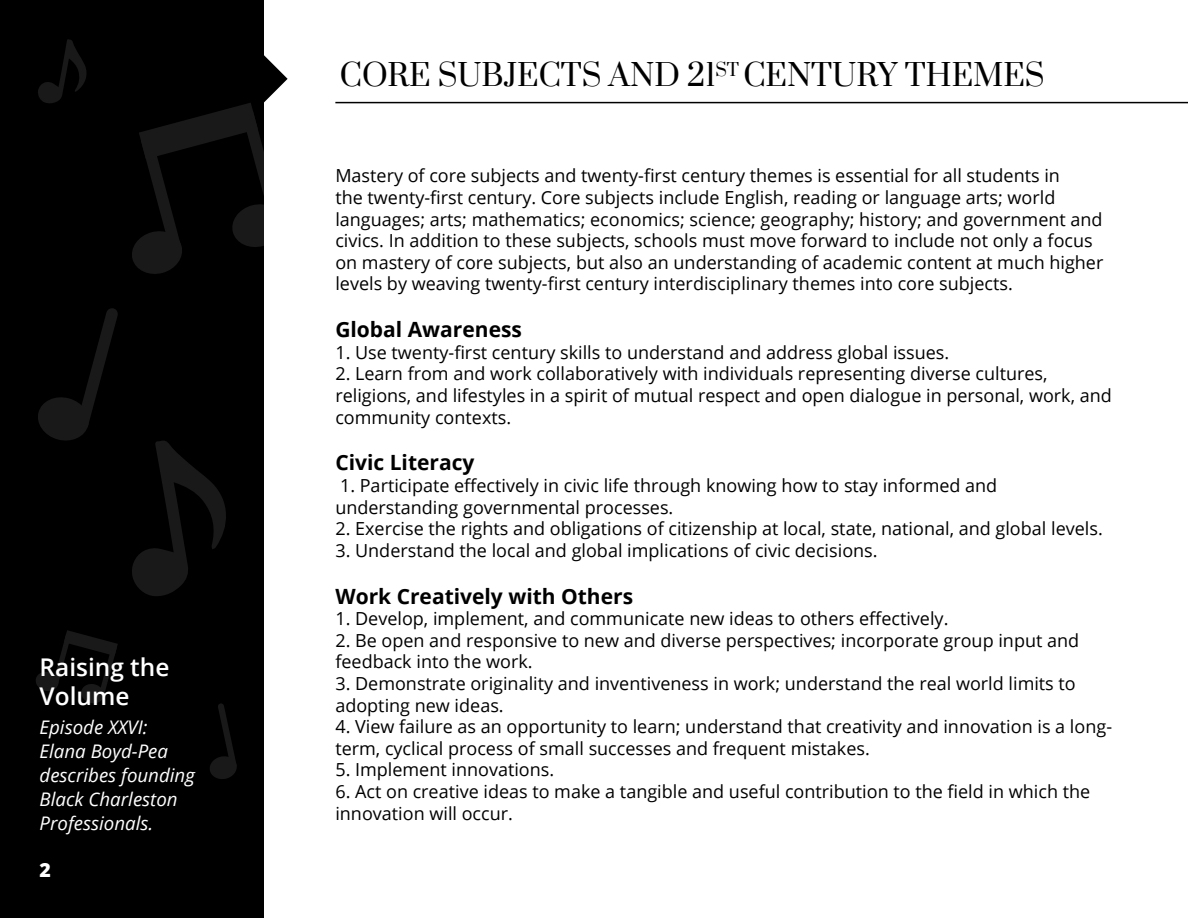
<style>
.page{position:relative;width:1188px;height:918px;background:#fff}
.page>*{position:absolute;margin:0;border:0;box-sizing:border-box;transform-origin:0 0}
.t1{font:30px "Prata";color:#000}
.t2{font:600 24.45px/29.2px "Open Sans";color:#fff}
.t3{font:700 21px "Open Sans";color:#000}
.t4{font:800 19.5px "Open Sans";color:#fff}
.t5{font:italic 18.75px/24px "Open Sans";color:#fff}
.t6{font:18px/21.6px "Open Sans";color:#000}
</style>
<div class="page">
<div style="left:0;top:0;width:264px;height:918px;background:#000"></div>
<svg style="left:210px;top:703px;width:27px;height:76px"></svg>
<svg style="left:36px;top:630px;width:82px;height:73px"></svg>
<svg style="left:38px;top:308px;width:188px;height:288px"></svg>
<svg style="left:38px;top:39px;width:49px;height:64px"></svg>
<svg style="left:132px;top:55px;width:156px;height:219px"></svg>
<hr style="left:335px;top:102px;width:853px;height:1px;background:#000">
<h2 class="t2" style="left:40px;top:652px;width:131px">Raising the<br>Volume</h2>
<p class="t5" style="left:40px;top:715px;width:157px">Episode XXVI:<br>Elana Boyd-Pea describes founding<br>Black Charleston<br>Professionals.</p>
<p class="t4" style="left:40px;top:855px;width:13px">2</p>
<h1 class="t1" style="left:340px;top:56px;width:706px">CORE SUBJECTS AND 21<sup>ST</sup> CENTURY THEMES</h1>
<p class="t6" style="left:335px;top:165px;width:769px">Mastery of core subjects and twenty-first century themes is essential for all students in<br>the twenty-first century. Core subjects include English, reading or language arts; world languages; arts; mathematics; economics; science; geography; history; and government and civics. In addition to these subjects, schools must move forward to include not only a focus on mastery of core subjects, but also an understanding of academic content at much higher levels by weaving twenty-first century interdisciplinary themes into core subjects.</p>
<p class="t3" style="left:335px;top:315px;width:188px">Global Awareness</p>
<p class="t6" style="left:335px;top:341px;width:615px">1. Use twenty-first century skills to understand and address global issues.</p>
<p class="t6" style="left:335px;top:363px;width:778px">2. Learn from and work collaboratively with individuals representing diverse cultures, religions, and lifestyles in a spirit of mutual respect and open dialogue in personal, work, and community contexts.</p>
<p class="t3" style="left:335px;top:448px;width:141px">Civic Literacy</p>
<p class="t6" style="left:335px;top:474px;width:663px">1. Participate effectively in civic life through knowing how to stay informed and understanding governmental processes.</p>
<p class="t6" style="left:335px;top:517px;width:769px">2. Exercise the rights and obligations of citizenship at local, state, national, and global levels.</p>
<p class="t6" style="left:335px;top:539px;width:544px">3. Understand the local and global implications of civic decisions.</p>
<p class="t3" style="left:335px;top:581px;width:299px">Work Creatively with Others</p>
<p class="t6" style="left:335px;top:607px;width:615px">1. Develop, implement, and communicate new ideas to others effectively.</p>
<p class="t6" style="left:335px;top:629px;width:745px">2. Be open and responsive to new and diverse perspectives; incorporate group input and feedback into the work.</p>
<p class="t6" style="left:335px;top:672px;width:742px">3. Demonstrate originality and inventiveness in work; understand the real world limits to adopting new ideas.</p>
<p class="t6" style="left:335px;top:715px;width:778px">4. View failure as an opportunity to learn; understand that creativity and innovation is a long&shy;term, cyclical process of small successes and frequent mistakes.</p>
<p class="t6" style="left:335px;top:759px;width:220px">5. Implement innovations.</p>
<p class="t6" style="left:335px;top:780px;width:756px">6. Act on creative ideas to make a tangible and useful contribution to the field in which the innovation will occur.</p>
</div>
